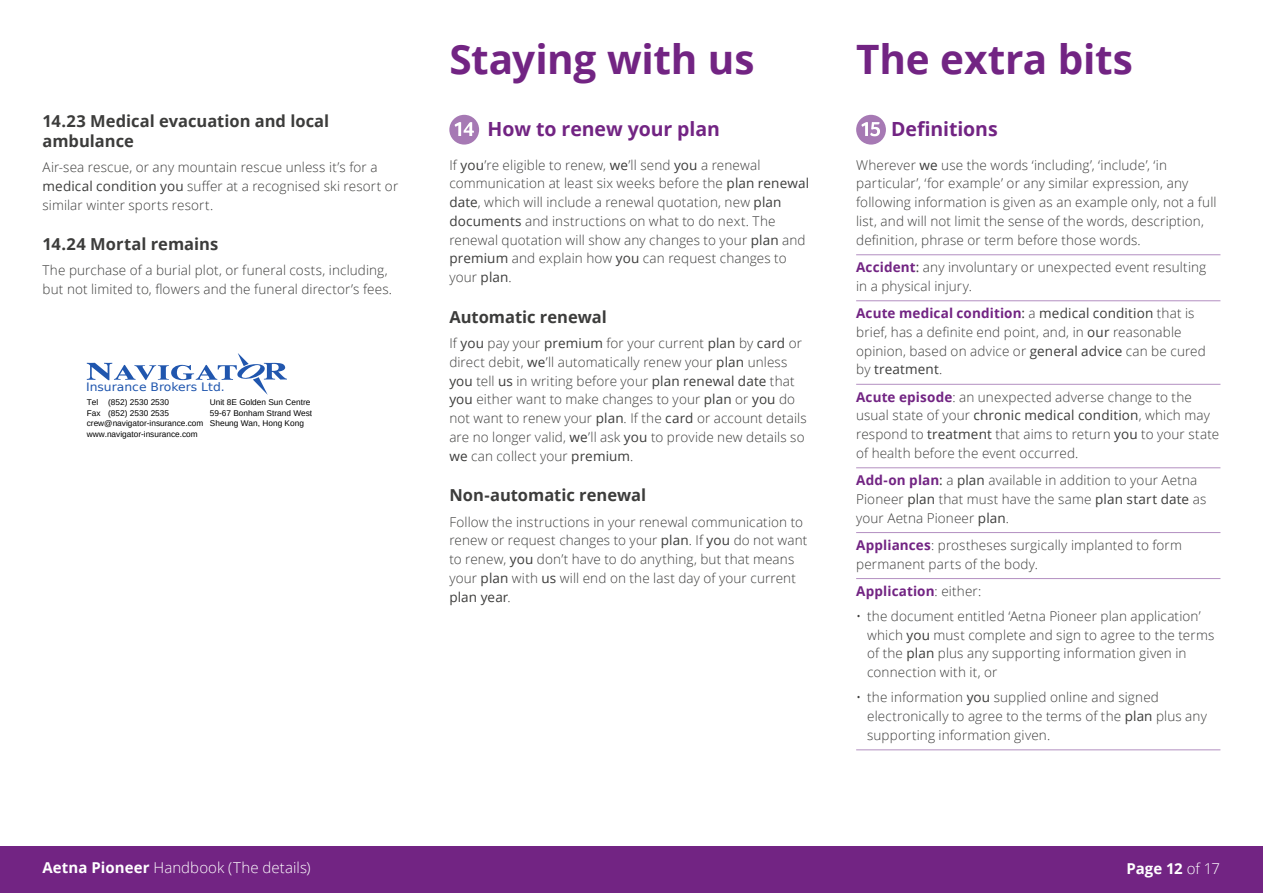
<style>
.page{position:relative;width:1263px;height:893px;background:#fff}
.page>*{position:absolute;margin:0;border:0;box-sizing:border-box;transform-origin:0 0}
.t1{font:700 40.5px "Open Sans";letter-spacing:-.005em;color:#722483}
.t2{font:700 19.5px "Open Sans";letter-spacing:-.005em;color:#722483}
.t3{font:700 16.5px/19.5px "Open Sans";color:#3c3c3b}
.t4{font:300 15px "Open Sans";letter-spacing:.005em;color:#fff}
.t5{font:700 15px "Open Sans";color:#fff}
.t6{font:300 13.5px/18.8px "Open Sans";letter-spacing:.01em;color:#3c3c3b}
.t7{font:700 13.5px "Open Sans";letter-spacing:.01em;color:#722483}
.t8{font:11.55px "DejaVu Sans";color:#2056ae;scale:1.07 1}
.t9{font:8.25px/10.5px "Liberation Sans";color:#000}
.s1{font-weight:400}
.s2{font-weight:700;color:#722483}
.s3{font-weight:300;color:#3c3c3b}
.s4{font-weight:700}
.s5{font-weight:300}
</style>
<div class="page">
<div style="left:0;top:846px;width:1263px;height:47px;background:#722483"></div>
<div style="left:449px;top:115px;width:30px;height:30px;background:#a679b4;border-radius:50%"></div>
<svg style="left:455px;top:122px;width:19px;height:14px"></svg>
<hr style="left:856px;top:254px;width:364px;height:1px;background:#b38fc1">
<hr style="left:856px;top:301px;width:364px;height:1px;background:#b38fc1">
<hr style="left:856px;top:384px;width:364px;height:1px;background:#b38fc1">
<hr style="left:856px;top:468px;width:364px;height:1px;background:#b38fc1">
<hr style="left:856px;top:532px;width:364px;height:1px;background:#b38fc1">
<hr style="left:856px;top:578px;width:364px;height:1px;background:#b38fc1">
<hr style="left:856px;top:750px;width:364px;height:1px;background:#b38fc1">
<div style="left:856px;top:115px;width:30px;height:30px;background:#a679b4;border-radius:50%"></div>
<svg style="left:861px;top:122px;width:19px;height:14px"></svg>
<svg style="left:87px;top:353px;width:200px;height:42px"></svg>
<p class="t3" style="left:43px;top:111px;width:288px">14.23 Medical evacuation and local ambulance</p>
<p class="t6" style="left:43px;top:157px;width:357px">Air-sea rescue, or any mountain rescue unless it’s for a <span class="s1">medical condition you</span> suffer at a recognised ski resort or similar winter sports resort.</p>
<p class="t3" style="left:43px;top:234px;width:177px">14.24 Mortal remains</p>
<p class="t6" style="left:43px;top:261px;width:351px">The purchase of a burial plot, or funeral costs, including, but not limited to, flowers and the funeral director’s fees.</p>
<p class="t8" style="left:86px;top:381px;width:131px">Insurance Brokers Ltd.</p>
<p class="t9" style="left:87px;top:397px;width:84px">Tel (852) 2530 2530</p>
<p class="t9" style="left:210px;top:397px;width:102px">Unit 8E Golden Sun Centre</p>
<p class="t9" style="left:87px;top:407px;width:84px">Fax (852) 2530 2535</p>
<p class="t9" style="left:87px;top:407px;width:227px;text-indent:123px">59-67 Bonham Strand West crew@navigator-insurance.com Sheung Wan, Hong Kong www.navigator-insurance.com</p>
<h1 class="t1" style="left:449px;top:30px;width:307px">Staying with us</h1>
<h1 class="t1" style="left:856px;top:30px;width:278px">The extra bits</h1>
<h2 class="t2" style="left:891px;top:115px;width:108px">Definitions</h2>
<p class="t6" style="left:856px;top:155px;width:362px">Wherever <span class="s1">we</span> use the words ‘including’, ‘include’, ‘in particular’, ‘for example’ or any similar expression, any following information is given as an example only, not a full list, and will not limit the sense of the words, description, definition, phrase or term before those words.</p>
<p class="t6" style="left:856px;top:257px;width:352px"><span class="s2">Accident</span><span class="s1">:</span> any involuntary or unexpected event resulting in a physical injury.</p>
<p class="t6" style="left:856px;top:303px;width:351px"><span class="s2">Acute medical condition</span><span class="s1">:</span> a <span class="s1">medical condition</span> that is brief, has a definite end point, and, in <span class="s1">our</span> reasonable opinion, based on advice or <span class="s1">general advice</span> can be cured by <span class="s1">treatment</span>.</p>
<p class="t6" style="left:856px;top:387px;width:365px"><span class="s2">Acute episode</span>: an unexpected adverse change to the usual state of your <span class="s1">chronic medical condition</span>, which may respond to <span class="s1">treatment</span> that aims to return <span class="s1">you</span> to your state of health before the event occurred.</p>
<p class="t6" style="left:856px;top:470px;width:352px"><span class="s2">Add-on plan</span><span class="s1">:</span> a <span class="s1">plan</span> available in addition to your Aetna<br>Pioneer <span class="s1">plan</span> that must have the same <span class="s1">plan start date</span> as your Aetna Pioneer <span class="s1">plan</span>.</p>
<p class="t6" style="left:856px;top:535px;width:327px"><span class="s2">Appliances</span>: prostheses surgically implanted to form permanent parts of the body.</p>
<p class="t7" style="left:856px;top:581px;width:127px">Application<span class="s3">: either:</span></p>
<p class="t6" style="left:867px;top:606px;width:349px;text-indent:-11px">• the document entitled ‘Aetna Pioneer plan application’ which <span class="s1">you</span> must complete and sign to agree to the terms of the <span class="s1">plan</span> plus any supporting information given in connection with it, or</p>
<p class="t6" style="left:867px;top:688px;width:341px;text-indent:-11px">• the information <span class="s1">you</span> supplied online and signed electronically to agree to the terms of the <span class="s1">plan</span> plus any supporting information given.</p>
<h2 class="t2" style="left:488px;top:115px;width:234px">How to renew your plan</h2>
<p class="t6" style="left:449px;top:155px;width:361px">If <span class="s1">you</span>’re eligible to renew, <span class="s1">we</span>’ll send <span class="s1">you</span> a renewal communication at least six weeks before the <span class="s1">plan renewal date</span>, which will include a renewal quotation, new <span class="s1">plan documents</span> and instructions on what to do next. The renewal quotation will show any changes to your <span class="s1">plan</span> and <span class="s1">premium</span> and explain how <span class="s1">you</span> can request changes to your <span class="s1">plan</span>.</p>
<p class="t3" style="left:449px;top:307px;width:159px">Automatic renewal</p>
<p class="t6" style="left:449px;top:333px;width:359px">If <span class="s1">you</span> pay your <span class="s1">premium</span> for your current <span class="s1">plan</span> by <span class="s1">card</span> or direct debit, <span class="s1">we</span>’ll automatically renew your <span class="s1">plan</span> unless <span class="s1">you</span> tell <span class="s1">us</span> in writing before your <span class="s1">plan renewal date</span> that <span class="s1">you</span> either want to make changes to your <span class="s1">plan</span> or <span class="s1">you</span> do not want to renew your <span class="s1">plan</span>. If the <span class="s1">card</span> or account details are no longer valid, <span class="s1">we</span>’ll ask <span class="s1">you</span> to provide new details so <span class="s1">we</span> can collect your <span class="s1">premium</span>.</p>
<p class="t3" style="left:449px;top:485px;width:198px">Non-automatic renewal</p>
<p class="t6" style="left:449px;top:512px;width:359px">Follow the instructions in your renewal communication to renew or request changes to your <span class="s1">plan</span>. If <span class="s1">you</span> do not want to renew, <span class="s1">you</span> don’t have to do anything, but that means your <span class="s1">plan</span> with <span class="s1">us</span> will end on the last day of your current <span class="s1">plan year</span>.</p>
<p class="t4" style="left:43px;top:858px;width:270px"><span class="s4">Aetna Pioneer</span> Handbook (The details)</p>
<p class="t5" style="left:1126px;top:858px;width:95px">Page 12 <span class="s5">of 17</span></p>
</div>
